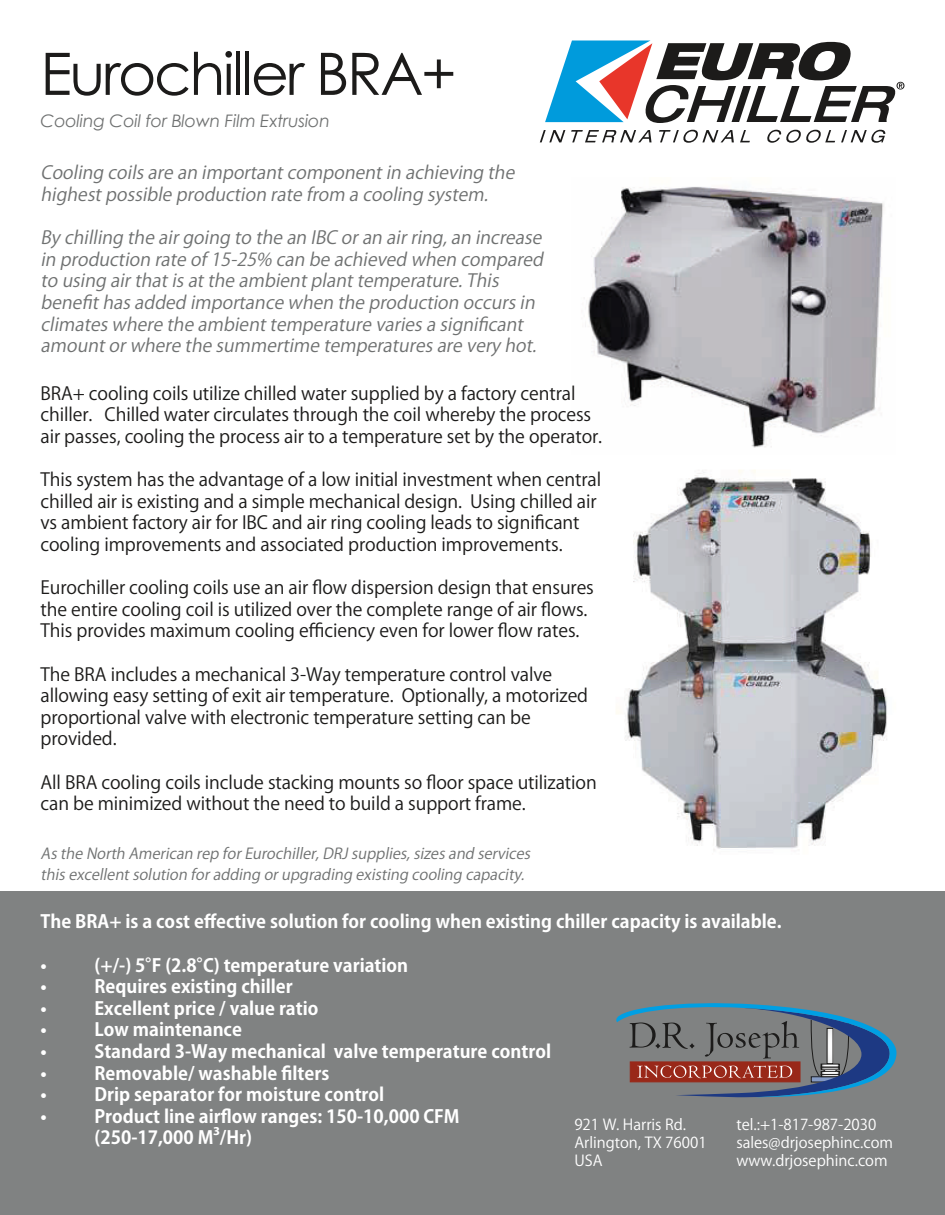
<style>
.page{position:relative;width:945px;height:1215px;background:#fff}
.page>*{position:absolute;margin:0;border:0;box-sizing:border-box;transform-origin:0 0}
.t1{font:58.5px "Century Gothic";letter-spacing:-.04em;color:#1c1b1a}
.t2{font:18px/21.6px "Koz Go Pro";letter-spacing:-.005em;color:#1c1b1a}
.t3{font:italic 18px/21.6px "Koz Go Pro";color:#6f7171}
.t4{font:700 18px/21.6px "Koz Go Pro";color:#fff}
.t5{font:italic 17.25px "Century Gothic";letter-spacing:-.01em;color:#6f7171}
.t6{font:italic 15px/21.6px "Koz Go Pro";color:#6f7171}
.t7{font:15px "Koz Go Pro";color:#fff}
</style>
<div class="page">
<div style="left:0;top:891px;width:945px;height:324px;background:#808282"></div>
<svg style="left:616px;top:1003px;width:281px;height:95px"></svg>
<svg style="left:540px;top:130px;width:25px;height:12px"></svg>
<svg style="left:571px;top:130px;width:81px;height:12px"></svg>
<svg style="left:659px;top:130px;width:75px;height:13px"></svg>
<svg style="left:740px;top:130px;width:10px;height:12px"></svg>
<svg style="left:767px;top:130px;width:68px;height:13px"></svg>
<svg style="left:841px;top:130px;width:45px;height:13px"></svg>
<svg style="left:545px;top:41px;width:359px;height:82px"></svg>
<img style="left:616px;top:470px;width:271px;height:381px">
<img style="left:585px;top:187px;width:299px;height:261px">
<h1 class="t1" style="left:40px;top:33px;width:418px">Eurochiller BRA+</h1>
<p class="t5" style="left:40px;top:108px;width:291px">Cooling Coil for Blown Film Extrusion</p>
<p class="t3" style="left:40px;top:162px;width:480px">Cooling coilsare an importantcomponentin achieving the highestpossible production rate from a cooling system.</p>
<p class="t3" style="left:41px;top:227px;width:508px">By chilling the airgoing to the an IBC oran airring,an increase in production rate of 15-25% can be achieved when compared to using airthatisatthe ambientplanttemperature.This benefithasadded importance when the production occursin climateswhere the ambienttemperature variesa significant amountorwhere the summertime temperaturesare very hot.</p>
<p class="t2" style="left:40px;top:383px;width:563px">BRA+ cooling coils utilize chilled water supplied by a factory central chiller. Chilled water circulates through the coil whereby the process air passes, cooling the process air to a temperature set by the operator.</p>
<p class="t2" style="left:40px;top:469px;width:562px">This system has the advantage of a low initial investment when central chilled air is existing and a simple mechanical design. Using chilled air vs ambient factory air for IBC and air ring cooling leads to significant cooling improvements and associated production improvements.</p>
<p class="t2" style="left:40px;top:577px;width:555px">Eurochiller cooling coils use an air flow dispersion design that ensures the entire cooling coil is utilized over the complete range of air flows.<br>This provides maximum cooling efficiency even for lower flow rates.</p>
<p class="t2" style="left:40px;top:664px;width:549px">The BRA includes a mechanical 3-Way temperature control valve allowing easy setting of exit air temperature. Optionally, a motorized proportional valve with electronic temperature setting can be provided.</p>
<p class="t2" style="left:40px;top:772px;width:558px">All BRA cooling coils include stacking mounts so floor space utilization can be minimized without the need to build a support frame.</p>
<p class="t6" style="left:40px;top:843px;width:495px">Asthe North American rep forEurochiller,DRJsupplies,sizesand services thisexcellentsolution foradding orupgrading existing cooling capacity.</p>
<p class="t4" style="left:40px;top:912px;width:743px">The BRA+ is a cost effective solution for cooling when existing chiller capacity is available.</p>
<p class="t4" style="left:40px;top:955px;width:8px">•</p>
<p class="t4" style="left:94px;top:955px;width:315px">(+/-) 5°F (2.8°C) temperature variation</p>
<p class="t4" style="left:40px;top:977px;width:8px">•</p>
<p class="t4" style="left:94px;top:977px;width:200px">Requires existing chiller</p>
<p class="t4" style="left:40px;top:999px;width:8px">•</p>
<p class="t4" style="left:94px;top:999px;width:225px">Excellent price / value ratio</p>
<p class="t4" style="left:40px;top:1020px;width:8px">•</p>
<p class="t4" style="left:94px;top:1020px;width:149px">Low maintenance</p>
<p class="t4" style="left:40px;top:1042px;width:8px">•</p>
<p class="t4" style="left:94px;top:1042px;width:458px">Standard 3-Way mechanical valve temperature control</p>
<p class="t4" style="left:40px;top:1063px;width:8px">•</p>
<p class="t4" style="left:94px;top:1063px;width:236px">Removable/ washable filters</p>
<p class="t4" style="left:40px;top:1085px;width:8px">•</p>
<p class="t4" style="left:94px;top:1085px;width:291px">Drip separator for moisture control</p>
<p class="t4" style="left:40px;top:1107px;width:8px">•</p>
<p class="t4" style="left:94px;top:1107px;width:367px">Product line airflow ranges: 150-10,000 CFM (250-17,000 M³/Hr)</p>
<p class="t7" style="left:574px;top:1115px;width:113px">921 W. Harris Rd.</p>
<p class="t7" style="left:736px;top:1115px;width:142px">tel.:+1-817-987-2030</p>
<p class="t7" style="left:574px;top:1133px;width:134px">Arlington, TX 76001</p>
<p class="t7" style="left:736px;top:1133px;width:158px">sales@drjosephinc.com</p>
<p class="t7" style="left:574px;top:1151px;width:30px">USA</p>
<p class="t7" style="left:736px;top:1151px;width:153px">www.drjosephinc.com</p>
</div>
